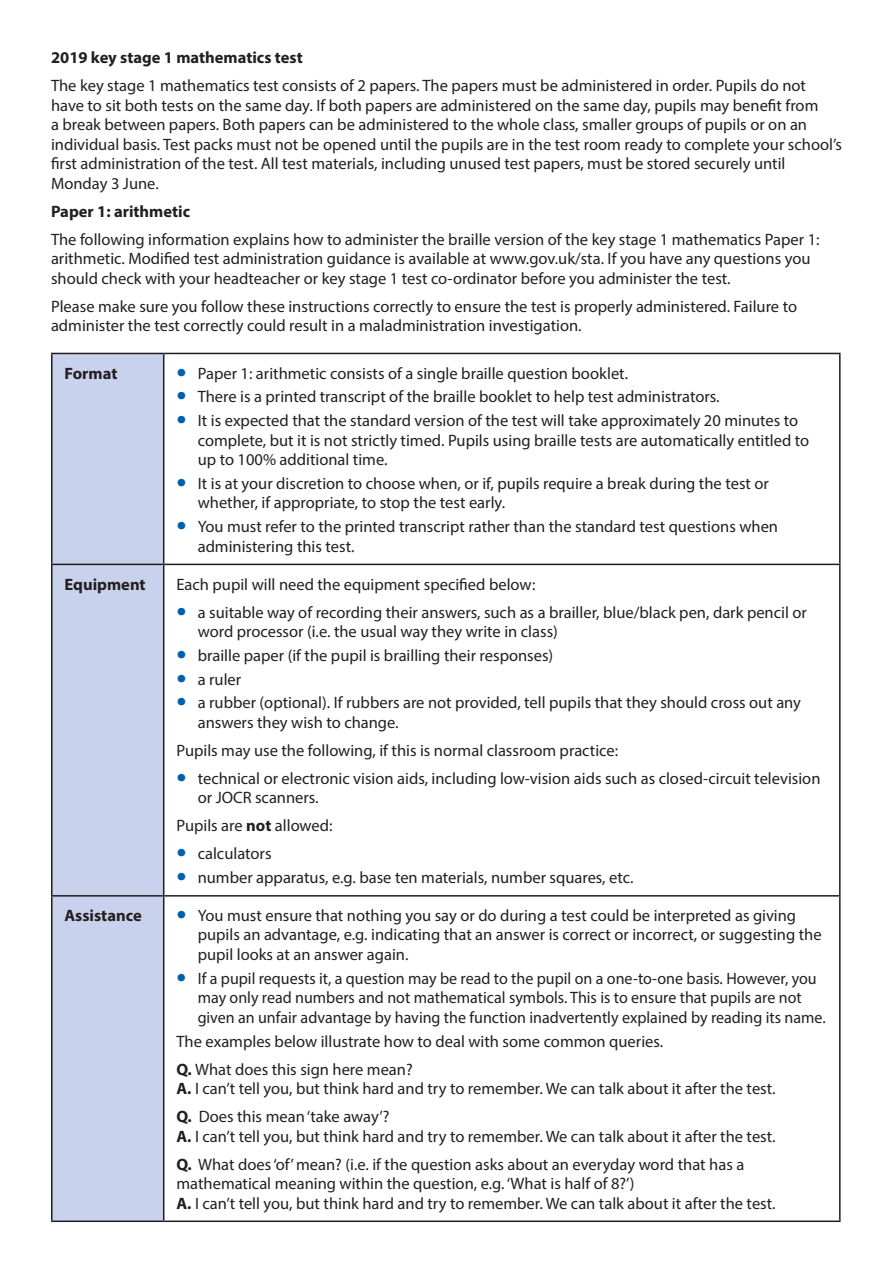
<style>
.page{position:relative;width:893px;height:1263px;background:#fff}
.page>*{position:absolute;margin:0;border:0;box-sizing:border-box;transform-origin:0 0}
.P__paragraph_text{font:16.5px/19.5px "Myriad Pro";color:#231f20}
.Table_body_LEFT{font:16.5px/19.5px "Myriad Pro";color:#231f20}
.P__paragraph_text-2{font:700 16.5px "Myriad Pro";color:#231f20}
.Table_body_LEFT-2{font:700 16.5px "Myriad Pro";color:#231f20}
.s1{font-size:36px;color:#005faa}
.s2{font-weight:700}
</style>
<div class="page">
<div style="left:53px;top:354px;width:110px;height:866px;background:#c8d2ec"></div>
<hr style="left:51px;top:353px;width:113px;height:1px;background:#1d1e1f">
<hr style="left:51px;top:354px;width:2px;height:210px;background:#1d1e1f">
<hr style="left:164px;top:353px;width:677px;height:1px;background:#1d1e1f">
<hr style="left:163px;top:354px;width:1px;height:210px;background:#1d1e1f">
<hr style="left:839px;top:354px;width:2px;height:210px;background:#1d1e1f">
<hr style="left:51px;top:564px;width:113px;height:1px;background:#1d1e1f">
<hr style="left:51px;top:565px;width:2px;height:330px;background:#1d1e1f">
<hr style="left:164px;top:564px;width:677px;height:1px;background:#1d1e1f">
<hr style="left:163px;top:565px;width:1px;height:330px;background:#1d1e1f">
<hr style="left:839px;top:565px;width:2px;height:330px;background:#1d1e1f">
<hr style="left:51px;top:895px;width:113px;height:1px;background:#1d1e1f">
<hr style="left:51px;top:896px;width:2px;height:324px;background:#1d1e1f">
<hr style="left:164px;top:895px;width:677px;height:1px;background:#1d1e1f">
<hr style="left:163px;top:896px;width:1px;height:324px;background:#1d1e1f">
<hr style="left:839px;top:896px;width:2px;height:324px;background:#1d1e1f">
<hr style="left:51px;top:1220px;width:113px;height:2px;background:#1d1e1f">
<hr style="left:164px;top:1220px;width:677px;height:2px;background:#1d1e1f">
<p class="P__paragraph_text-2" style="left:51px;top:47px;width:253px">2019 key stage 1 mathematics test</p>
<p class="P__paragraph_text" style="left:51px;top:76px;width:792px">The key stage 1 mathematics test consists of 2 papers. The papers must be administered in order. Pupils do not have to sit both tests on the same day. If both papers are administered on the same day, pupils may benefit from<br>a break between papers. Both papers can be administered to the whole class, smaller groups of pupils or on an individual basis. Test packs must not be opened until the pupils are in the test room ready to complete your school’s first administration of the test. All test materials, including unused test papers, must be stored securely until Monday 3 June.</p>
<p class="P__paragraph_text-2" style="left:51px;top:201px;width:141px">Paper 1: arithmetic</p>
<p class="P__paragraph_text" style="left:51px;top:229px;width:770px">The following information explains how to administer the braille version of the key stage 1 mathematics Paper 1: arithmetic. Modified test administration guidance is available at www.gov.uk/sta. If you have any questions you should check with your headteacher or key stage 1 test co-ordinator before you administer the test.</p>
<p class="P__paragraph_text" style="left:51px;top:296px;width:748px">Please make sure you follow these instructions correctly to ensure the test is properly administered. Failure to administer the test correctly could result in a maladministration investigation.</p>
<p class="Table_body_LEFT-2" style="left:65px;top:362px;width:54px">Format</p>
<p class="P__paragraph_text" style="left:176px;top:363px;width:453px"><span class="s1">•</span> Paper 1: arithmetic consists of a single braille question booklet.</p>
<p class="P__paragraph_text" style="left:176px;top:387px;width:545px"><span class="s1">•</span> There is a printed transcript of the braille booklet to help test administrators.</p>
<p class="P__paragraph_text" style="left:198px;top:411px;width:613px;text-indent:-21px"><span class="s1">•</span> It is expected that the standard version of the test will take approximately 20 minutes to complete, but it is not strictly timed. Pupils using braille tests are automatically entitled to up to 100% additional time.</p>
<p class="P__paragraph_text" style="left:198px;top:473px;width:573px;text-indent:-21px"><span class="s1">•</span> It is at your discretion to choose when, or if, pupils require a break during the test or whether, if appropriate, to stop the test early.</p>
<p class="P__paragraph_text" style="left:198px;top:517px;width:582px;text-indent:-21px"><span class="s1">•</span> You must refer to the printed transcript rather than the standard test questions when administering this test.</p>
<p class="Table_body_LEFT-2" style="left:65px;top:573px;width:83px">Equipment</p>
<p class="Table_body_LEFT" style="left:176px;top:574px;width:360px">Each pupil will need the equipment specified below:</p>
<p class="P__paragraph_text" style="left:198px;top:602px;width:611px;text-indent:-21px"><span class="s1">•</span> a suitable way of recording their answers, such as a brailler, blue/black pen, dark pencil or word processor (i.e. the usual way they write in class)</p>
<p class="P__paragraph_text" style="left:176px;top:645px;width:378px"><span class="s1">•</span> braille paper (if the pupil is brailling their responses)</p>
<p class="P__paragraph_text" style="left:176px;top:669px;width:66px"><span class="s1">•</span> a ruler</p>
<p class="P__paragraph_text" style="left:198px;top:693px;width:605px;text-indent:-21px"><span class="s1">•</span> a rubber (optional). If rubbers are not provided, tell pupils that they should cross out any answers they wish to change.</p>
<p class="Table_body_LEFT" style="left:176px;top:740px;width:443px">Pupils may use the following, if this is normal classroom practice:</p>
<p class="P__paragraph_text" style="left:198px;top:768px;width:624px;text-indent:-21px"><span class="s1">•</span> technical or electronic vision aids, including low-vision aids such as closed-circuit television or JOCR scanners.</p>
<p class="Table_body_LEFT" style="left:176px;top:816px;width:158px">Pupils are <span class="s2">not</span> allowed:</p>
<p class="P__paragraph_text" style="left:176px;top:844px;width:97px"><span class="s1">•</span> calculators</p>
<p class="P__paragraph_text" style="left:176px;top:867px;width:458px"><span class="s1">•</span> number apparatus, e.g. base ten materials, number squares, etc.</p>
<p class="Table_body_LEFT-2" style="left:65px;top:905px;width:79px">Assistance</p>
<p class="P__paragraph_text" style="left:198px;top:905px;width:625px;text-indent:-21px"><span class="s1">•</span> You must ensure that nothing you say or do during a test could be interpreted as giving pupils an advantage, e.g. indicating that an answer is correct or incorrect, or suggesting the pupil looks at an answer again.</p>
<p class="P__paragraph_text" style="left:198px;top:968px;width:629px;text-indent:-21px"><span class="s1">•</span> If a pupil requests it, a question may be read to the pupil on a one-to-one basis. However, you may only read numbers and not mathematical symbols. This is to ensure that pupils are not given an unfair advantage by having the function inadvertently explained by reading its name.</p>
<p class="Table_body_LEFT" style="left:176px;top:1031px;width:488px">The examples below illustrate how to deal with some common queries.</p>
<p class="Table_body_LEFT" style="left:176px;top:1059px;width:601px"><span class="s2">Q.</span> What does this sign here mean?<br><span class="s2">A.</span> I can’t tell you, but think hard and try to remember. We can talk about it after the test.</p>
<p class="Table_body_LEFT" style="left:176px;top:1106px;width:601px"><span class="s2">Q.</span> Does this mean ‘take away’?<br><span class="s2">A.</span> I can’t tell you, but think hard and try to remember. We can talk about it after the test.</p>
<p class="Table_body_LEFT" style="left:176px;top:1154px;width:601px"><span class="s2">Q.</span> What does ‘of’ mean? (i.e. if the question asks about an everyday word that has a mathematical meaning within the question, e.g. ‘What is half of 8?’)<br><span class="s2">A.</span> I can’t tell you, but think hard and try to remember. We can talk about it after the test.</p>
</div>
